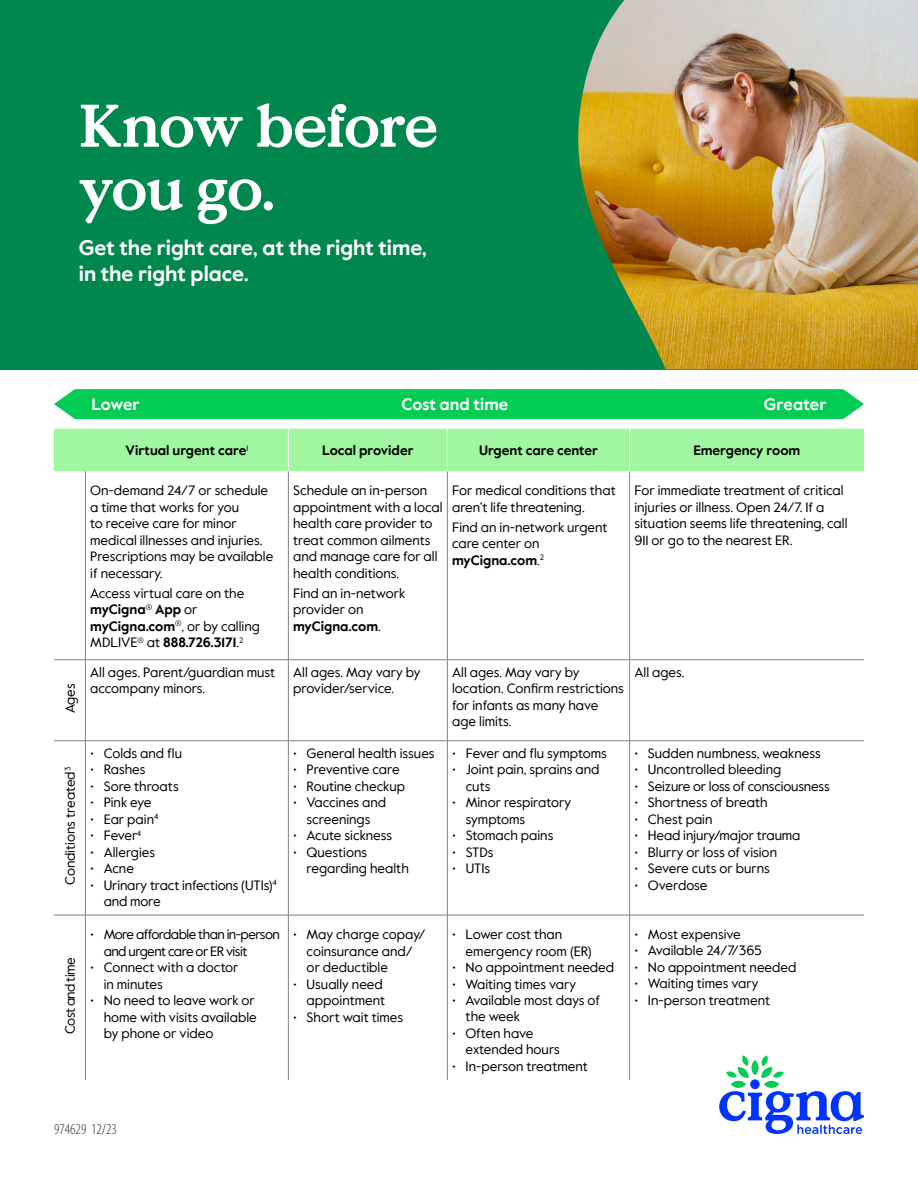
<style>
.page{position:relative;width:918px;height:1188px;background:#fff}
.page>*{position:absolute;margin:0;border:0;box-sizing:border-box;transform-origin:0 0}
.t1{font:700 60px/63px "Value Serif Pro";letter-spacing:-.03em;color:#fff}
.t2{font:700 21px/25.5px "Value Sans Pro";color:#fff}
.t3{font:700 16.5px "Value Sans Pro";letter-spacing:.005em;color:#fff}
.t4{font:300 condensed 15px "Myriad Pro";color:#333}
.t5{font:13.5px/16.5px "Value Sans Pro";color:#000}
.t6{font:13.5px/16.5px "Value Sans Pro";letter-spacing:-.04em;color:#000}
.t7{font:700 13.5px "Value Sans Pro";color:#000}
.s1{font-weight:700}
</style>
<div class="page">
<div style="left:54px;top:429px;width:810px;height:42px;background:#a1f7a1"></div>
<hr style="left:85px;top:471px;width:1px;height:189px;background:#808080">
<hr style="left:288px;top:471px;width:1px;height:189px;background:#808080">
<hr style="left:447px;top:471px;width:1px;height:189px;background:#808080">
<hr style="left:629px;top:471px;width:1px;height:189px;background:#808080">
<hr style="left:54px;top:659px;width:31px;height:1px;background:#808080">
<hr style="left:85px;top:659px;width:203px;height:1px;background:#808080">
<hr style="left:85px;top:660px;width:1px;height:81px;background:#808080">
<hr style="left:288px;top:659px;width:159px;height:1px;background:#808080">
<hr style="left:288px;top:660px;width:1px;height:81px;background:#808080">
<hr style="left:447px;top:659px;width:183px;height:1px;background:#808080">
<hr style="left:447px;top:660px;width:1px;height:81px;background:#808080">
<hr style="left:630px;top:659px;width:234px;height:1px;background:#808080">
<hr style="left:629px;top:660px;width:1px;height:81px;background:#808080">
<hr style="left:54px;top:740px;width:31px;height:1px;background:#808080">
<hr style="left:85px;top:740px;width:203px;height:1px;background:#808080">
<hr style="left:85px;top:741px;width:1px;height:174px;background:#808080">
<hr style="left:288px;top:740px;width:159px;height:1px;background:#808080">
<hr style="left:288px;top:741px;width:1px;height:174px;background:#808080">
<hr style="left:447px;top:740px;width:183px;height:1px;background:#808080">
<hr style="left:447px;top:741px;width:1px;height:174px;background:#808080">
<hr style="left:630px;top:740px;width:234px;height:1px;background:#808080">
<hr style="left:629px;top:741px;width:1px;height:174px;background:#808080">
<hr style="left:54px;top:915px;width:31px;height:1px;background:#808080">
<hr style="left:85px;top:915px;width:203px;height:1px;background:#808080">
<hr style="left:85px;top:915px;width:1px;height:165px;background:#808080">
<hr style="left:288px;top:915px;width:159px;height:1px;background:#808080">
<hr style="left:288px;top:915px;width:1px;height:165px;background:#808080">
<hr style="left:447px;top:915px;width:183px;height:1px;background:#808080">
<hr style="left:447px;top:915px;width:1px;height:165px;background:#808080">
<hr style="left:630px;top:915px;width:234px;height:1px;background:#808080">
<hr style="left:629px;top:915px;width:1px;height:165px;background:#808080">
<hr style="left:288px;top:429px;width:1px;height:42px;background:#fff">
<hr style="left:447px;top:429px;width:1px;height:42px;background:#fff">
<hr style="left:629px;top:429px;width:1px;height:42px;background:#fff">
<div style="left:0;top:0;width:918px;height:369px;background:#00874d"></div>
<img style="left:666px;top:0;width:252px;height:369px">
<svg style="left:578px;top:0;width:88px;height:369px"></svg>
<div style="left:54px;top:389px;width:810px;height:30px;background:#03cc54"></div>
<svg style="left:719px;top:1055px;width:145px;height:79px"></svg>
<h1 class="t1" style="left:79px;top:97px;width:361px">Know before you go.</h1>
<h2 class="t2" style="left:79px;top:236px;width:350px">Get the right care, at the right time, in the right place.</h2>
<p class="t3" style="left:92px;top:394px;width:50px">Lower</p>
<p class="t3" style="left:401px;top:394px;width:108px">Cost and time</p>
<p class="t3" style="left:764px;top:394px;width:64px">Greater</p>
<p class="t5" style="left:62px;top:713px;width:32px;rotate:-90deg">Ages</p>
<p class="t5" style="left:62px;top:885px;width:120px;rotate:-90deg">Conditions treated<sup>3</sup></p>
<p class="t6" style="left:62px;top:1034px;width:78px;rotate:-90deg">Cost and time</p>
<p class="t7" style="left:126px;top:442px;width:124px">Virtual urgent care<sup>1</sup></p>
<p class="t7" style="left:322px;top:442px;width:93px">Local provider</p>
<p class="t7" style="left:479px;top:442px;width:121px">Urgent care center</p>
<p class="t7" style="left:693px;top:442px;width:108px">Emergency room</p>
<p class="t5" style="left:90px;top:482px;width:185px">On-demand 24/7 or schedule a time that works for you<br>to receive care for minor medical illnesses and injuries.<br>Prescriptions may be available if necessary.</p>
<p class="t5" style="left:90px;top:585px;width:171px">Access virtual care on the <span class="s1">myCigna</span><sup>®</sup> <span class="s1">App</span> or <span class="s1">myCigna.com</span><sup>®</sup>, or by calling<br>MDLIVE<sup>®</sup> at <span class="s1">888.726.3171</span>.<sup>2</sup></p>
<p class="t5" style="left:452px;top:482px;width:165px">For medical conditions that aren’t life threatening.</p>
<p class="t5" style="left:452px;top:519px;width:157px">Find an in-network urgent care center on <span class="s1">myCigna.com</span>.<sup>2</sup></p>
<p class="t5" style="left:293px;top:482px;width:151px">Schedule an in-person appointment with a local health care provider to treat common ailments and manage care for all health conditions.</p>
<p class="t5" style="left:293px;top:585px;width:114px">Find an in-network provider on <span class="s1">myCigna.com</span>.</p>
<p class="t5" style="left:634px;top:482px;width:215px">For immediate treatment of critical injuries or illness. Open 24/7. If a situation seems life threatening, call 911 or go to the nearest ER.</p>
<p class="t5" style="left:90px;top:664px;width:187px">All ages. Parent/guardian must accompany minors.</p>
<p class="t5" style="left:293px;top:664px;width:129px">All ages. May vary by provider/service.</p>
<p class="t5" style="left:452px;top:664px;width:173px">All ages. May vary by location. Confirm restrictions for infants as many have age limits.</p>
<p class="t5" style="left:634px;top:664px;width:52px">All ages.</p>
<p class="t5" style="left:90px;top:745px;width:93px">• Colds and flu</p>
<p class="t5" style="left:90px;top:762px;width:57px">• Rashes</p>
<p class="t5" style="left:90px;top:778px;width:90px">• Sore throats</p>
<p class="t5" style="left:90px;top:795px;width:63px">• Pink eye</p>
<p class="t5" style="left:90px;top:811px;width:70px">• Ear pain<sup>4</sup></p>
<p class="t5" style="left:90px;top:828px;width:53px">• Fever<sup>4</sup></p>
<p class="t5" style="left:90px;top:844px;width:67px">• Allergies</p>
<p class="t5" style="left:90px;top:861px;width:45px">• Acne</p>
<p class="t5" style="left:104px;top:877px;width:175px;text-indent:-14px">• Urinary tract infections (UTIs)<sup>4 </sup>and more</p>
<p class="t6" style="left:104px;top:926px;width:178px;text-indent:-14px">• More affordable than in-person and urgent care or ER visit</p>
<p class="t5" style="left:104px;top:959px;width:136px;text-indent:-14px">• Connect with a doctor in minutes</p>
<p class="t5" style="left:104px;top:992px;width:155px;text-indent:-14px">• No need to leave work or home with visits available by phone or video</p>
<p class="t5" style="left:293px;top:745px;width:143px">• General health issues</p>
<p class="t5" style="left:293px;top:762px;width:108px">• Preventive care</p>
<p class="t5" style="left:293px;top:778px;width:114px">• Routine checkup</p>
<p class="t5" style="left:293px;top:795px;width:95px;text-align:center">• Vaccines and screenings</p>
<p class="t5" style="left:293px;top:828px;width:101px">• Acute sickness</p>
<p class="t5" style="left:307px;top:844px;width:104px;text-indent:-14px">• Questions regarding health</p>
<p class="t5" style="left:307px;top:926px;width:120px;text-indent:-14px">• May charge copay/ coinsurance and/ or deductible</p>
<p class="t5" style="left:293px;top:976px;width:94px;text-align:right">• Usually need appointment</p>
<p class="t5" style="left:293px;top:1009px;width:112px">• Short wait times</p>
<p class="t5" style="left:452px;top:745px;width:156px">• Fever and flu symptoms</p>
<p class="t5" style="left:466px;top:762px;width:135px;text-indent:-14px">• Joint pain, sprains and cuts</p>
<p class="t5" style="left:466px;top:795px;width:107px;text-indent:-14px">• Minor respiratory symptoms</p>
<p class="t5" style="left:452px;top:828px;width:103px">• Stomach pains</p>
<p class="t5" style="left:452px;top:844px;width:43px">• STDs</p>
<p class="t5" style="left:452px;top:861px;width:40px">• UTIs</p>
<p class="t5" style="left:466px;top:926px;width:128px;text-indent:-14px">• Lower cost than emergency room (ER)</p>
<p class="t5" style="left:452px;top:959px;width:164px">• No appointment needed</p>
<p class="t5" style="left:452px;top:976px;width:126px">• Waiting times vary</p>
<p class="t5" style="left:466px;top:992px;width:136px;text-indent:-14px">• Available most days of the week</p>
<p class="t5" style="left:466px;top:1025px;width:96px;text-indent:-14px">• Often have extended hours</p>
<p class="t5" style="left:452px;top:1058px;width:137px">• In-person treatment</p>
<p class="t5" style="left:634px;top:745px;width:188px">• Sudden numbness, weakness</p>
<p class="t5" style="left:634px;top:762px;width:148px">• Uncontrolled bleeding</p>
<p class="t5" style="left:634px;top:778px;width:197px">• Seizure or loss of consciousness</p>
<p class="t5" style="left:634px;top:795px;width:135px">• Shortness of breath</p>
<p class="t5" style="left:634px;top:811px;width:80px">• Chest pain</p>
<p class="t5" style="left:634px;top:828px;width:168px">• Head injury/major trauma</p>
<p class="t5" style="left:634px;top:844px;width:144px">• Blurry or loss of vision</p>
<p class="t5" style="left:634px;top:861px;width:137px">• Severe cuts or burns</p>
<p class="t5" style="left:634px;top:877px;width:74px">• Overdose</p>
<p class="t5" style="left:634px;top:926px;width:108px">• Most expensive</p>
<p class="t5" style="left:634px;top:943px;width:129px">• Available 24/7/365</p>
<p class="t5" style="left:634px;top:959px;width:164px">• No appointment needed</p>
<p class="t5" style="left:634px;top:976px;width:126px">• Waiting times vary</p>
<p class="t5" style="left:634px;top:992px;width:137px">• In-person treatment</p>
<p class="t4" style="left:54px;top:1120px;width:64px">974629 12/23</p>
</div>
